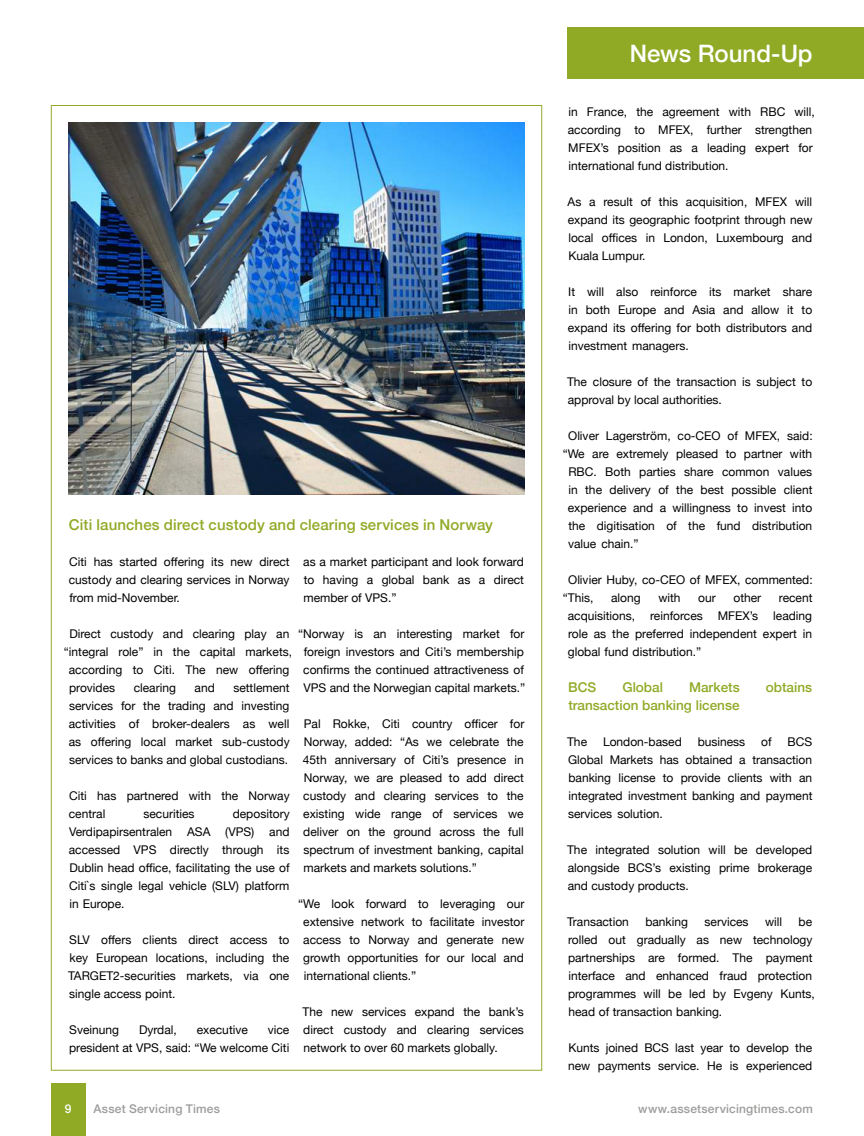
<style>
.page{position:relative;width:864px;height:1136px;background:#fff}
.page>*{position:absolute;margin:0;border:0;box-sizing:border-box;transform-origin:0 0}
.t1{font:500 24px "Helvetica Neue";letter-spacing:-.005em;color:#fff}
.t2{font:500 15px "Helvetica Neue";letter-spacing:.01em;color:#90aa26}
.t3{font:500 13.5px "Helvetica Neue";color:#90aa26}
.t4{font:12px/18px "Helvetica Neue";color:#000;text-align:justify}
.t5{font:500 12px "Helvetica Neue";letter-spacing:.02em;color:#9d9d9c}
.t6{font:500 12px "Helvetica Neue";color:#fff}
</style>
<div class="page">
<img style="left:68px;top:122px;width:456px;height:372px">
<div style="left:51px;top:1083px;width:34px;height:52px;background:#90aa26"></div>
<div style="left:567px;top:28px;width:296px;height:51px;background:#90aa26"></div>
<p class="t2" style="left:69px;top:512px;width:425px">Citi launches direct custody and clearing services in Norway</p>
<p class="t4" style="left:69px;top:553px;width:222px">Citi has started offering its new direct custody and clearing services in Norway from mid-November.</p>
<p class="t4" style="left:69px;top:625px;width:221px">Direct custody and clearing play an</p>
<p class="t4" style="left:64px;top:643px;width:230px">“integral role” in the capital markets,</p>
<p class="t4" style="left:69px;top:661px;width:222px">according to Citi. The new offering</p>
<p class="t4" style="left:69px;top:679px;width:48px">provides</p>
<p class="t4" style="left:134px;top:679px;width:44px">clearing</p>
<p class="t4" style="left:194px;top:679px;width:22px">and</p>
<p class="t4" style="left:303px;top:553px;width:222px">as a market participant and look forward to having a global bank as a direct member of VPS.”</p>
<p class="t4" style="left:298px;top:625px;width:228px;text-align:center">“Norway is an interesting market for foreign investors and Citi’s membership confirms the continued attractiveness of VPS and the Norwegian capital markets.”</p>
<p class="t4" style="left:303px;top:715px;width:223px">Pal Rokke, Citi country officer for Norway, added: “As we celebrate the 45th anniversary of Citi’s presence in Norway, we are pleased to add direct custody and clearing services to the existing wide range of services we deliver on the ground across the full spectrum of investment banking, capital markets and markets solutions.”</p>
<p class="t4" style="left:303px;top:895px;width:222px;text-indent:-5px">“We look forward to leveraging our extensive network to facilitate investor access to Norway and generate new growth opportunities for our local and international clients.”</p>
<p class="t4" style="left:302px;top:1003px;width:223px">The new services expand the bank’s direct custody and clearing services network to over 60 markets globally.</p>
<p class="t4" style="left:69px;top:679px;width:222px;text-indent:164px">settlement services for the trading and investing activities of broker-dealers as well as offering local market sub-custody services to banks and global custodians.</p>
<p class="t4" style="left:69px;top:787px;width:222px">Citi has partnered with the Norway central</p>
<p class="t4" style="left:69px;top:805px;width:222px;text-indent:164px">depository Verdipapirsentralen ASA (VPS) and accessed VPS directly through its Dublin head office, facilitating the use of Citi`s single legal vehicle (SLV) platform in Europe.</p>
<p class="t4" style="left:68px;top:931px;width:223px">SLV offers clients direct access to key European locations, including the TARGET2-securities markets, via one single access point.</p>
<p class="t4" style="left:69px;top:1021px;width:51px">Sveinung</p>
<p class="t4" style="left:139px;top:1021px;width:39px">Dyrdal,</p>
<p class="t4" style="left:197px;top:1021px;width:53px">executive</p>
<p class="t4" style="left:143px;top:805px;width:53px">securities</p>
<p class="t4" style="left:69px;top:1021px;width:222px;text-align:right">vice<br>president at VPS, said: “We welcome Citi</p>
<h1 class="t1" style="left:629px;top:34px;width:184px">News Round-Up</h1>
<p class="t4" style="left:567px;top:103px;width:248px;text-align:left">in France, the agreement with RBC will, according to MFEX, further strengthen MFEX’s position as a leading expert for international fund distribution.</p>
<p class="t4" style="left:567px;top:193px;width:246px">As a result of this acquisition, MFEX will expand its geographic footprint through new local offices in London, Luxembourg and Kuala Lumpur.</p>
<p class="t4" style="left:567px;top:283px;width:246px">It will also reinforce its market share in both Europe and Asia and allow it to expand its offering for both distributors and investment managers.</p>
<p class="t4" style="left:567px;top:373px;width:246px">The closure of the transaction is subject to approval by local authorities.</p>
<p class="t4" style="left:568px;top:427px;width:246px">Oliver Lagerström, co-CEO of MFEX, said:</p>
<p class="t4" style="left:562px;top:445px;width:251px">“We are extremely pleased to partner with</p>
<p class="t4" style="left:568px;top:463px;width:245px">RBC. Both parties share common values</p>
<p class="t4" style="left:568px;top:481px;width:245px">in the delivery of the best possible client</p>
<p class="t4" style="left:567px;top:499px;width:246px">experience and a willingness to invest into</p>
<p class="t4" style="left:568px;top:517px;width:245px">the digitisation of the fund distribution</p>
<p class="t4" style="left:568px;top:535px;width:72px">value chain.”</p>
<p class="t4" style="left:562px;top:571px;width:251px;text-indent:5px">Olivier Huby, co-CEO of MFEX, commented: “This,</p>
<p class="t4" style="left:611px;top:589px;width:31px">along</p>
<p class="t4" style="left:658px;top:589px;width:24px">with</p>
<p class="t4" style="left:698px;top:589px;width:19px">our</p>
<p class="t4" style="left:733px;top:589px;width:29px">other</p>
<p class="t4" style="left:567px;top:589px;width:246px;text-indent:211px">recent acquisitions, reinforces MFEX’s leading role as the preferred independent expert in global fund distribution.”</p>
<p class="t3" style="left:568px;top:676px;width:29px">BCS</p>
<p class="t3" style="left:622px;top:676px;width:42px">Global</p>
<p class="t3" style="left:688px;top:676px;width:52px">Markets</p>
<p class="t3" style="left:765px;top:676px;width:48px">obtains</p>
<p class="t3" style="left:568px;top:694px;width:173px">transaction banking license</p>
<p class="t4" style="left:567px;top:733px;width:22px">The</p>
<p class="t4" style="left:602px;top:733px;width:80px">London-based</p>
<p class="t4" style="left:697px;top:733px;width:49px">business</p>
<p class="t4" style="left:760px;top:733px;width:12px">of</p>
<p class="t4" style="left:568px;top:733px;width:246px;text-indent:219px">BCS Global Markets has obtained a transaction banking license to provide clients with an integrated investment banking and payment services solution.</p>
<p class="t4" style="left:567px;top:841px;width:246px">The integrated solution will be developed alongside BCS’s existing prime brokerage and custody products.</p>
<p class="t4" style="left:567px;top:913px;width:63px">Transaction</p>
<p class="t4" style="left:645px;top:913px;width:44px">banking</p>
<p class="t4" style="left:704px;top:913px;width:45px">services</p>
<p class="t4" style="left:764px;top:913px;width:19px">will</p>
<p class="t4" style="left:568px;top:913px;width:248px;text-align:left;text-indent:230px">be rolled out gradually as new technology partnerships are formed. The payment interface and enhanced fraud protection programmes will be led by Evgeny Kunts, head of transaction banking.</p>
<p class="t4" style="left:568px;top:1039px;width:245px">Kunts joined BCS last year to develop the new payments service. He is experienced</p>
<p class="t6" style="left:65px;top:1099px;width:8px">9</p>
<p class="t5" style="left:94px;top:1099px;width:128px">Asset Servicing Times</p>
<p class="t5" style="left:638px;top:1099px;width:176px">www.assetservicingtimes.com</p>
</div>
